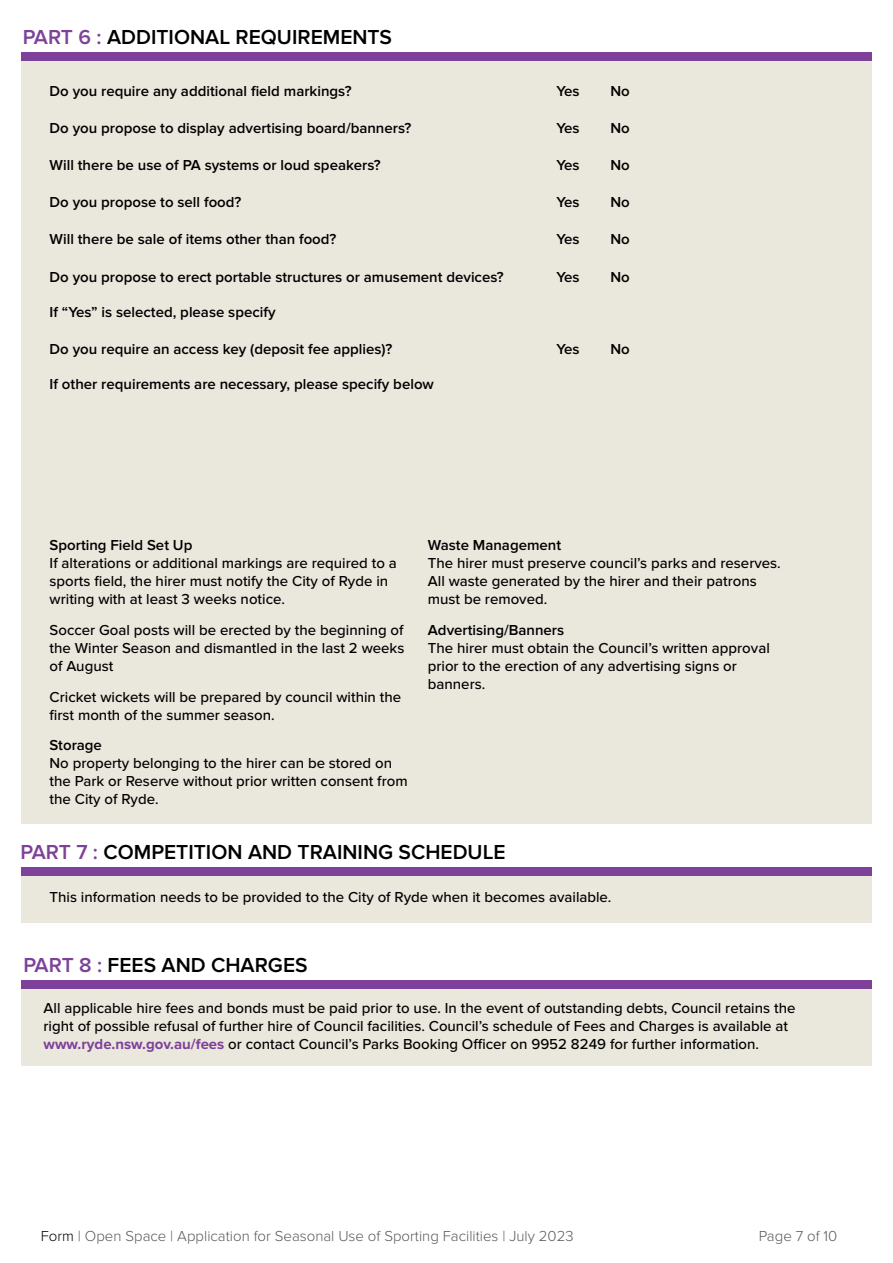
<style>
.page{position:relative;width:893px;height:1263px;background:#fff}
.page>*{position:absolute;margin:0;border:0;box-sizing:border-box;transform-origin:0 0}
.t1{font:600 21px "Proxima Nova";color:#000}
.t2{font:500 15px/18px "Proxima Nova";color:#000}
.t3{font:600 15px "Proxima Nova";color:#000}
.t4{font:300 15px "Proxima Nova";color:#58595b}
.s1{color:#7d4199}
.s2{font-weight:700;color:#7d4199}
.s3{color:#000}
</style>
<div class="page">
<div style="left:21px;top:867px;width:851px;height:56px;background:#eae7dd"></div>
<div style="left:21px;top:53px;width:851px;height:770px;background:#eae7dd"></div>
<div style="left:21px;top:52px;width:851px;height:9px;background:#7d4199"></div>
<div style="left:21px;top:867px;width:851px;height:8px;background:#7d4199"></div>
<div style="left:21px;top:985px;width:851px;height:81px;background:#eae7dd"></div>
<div style="left:21px;top:980px;width:851px;height:9px;background:#7d4199"></div>
<h1 class="t1" style="left:23px;top:25px;width:371px"><span class="s1">PART 6 :</span> ADDITIONAL REQUIREMENTS</h1>
<p class="t3" style="left:50px;top:83px;width:303px">Do you require any additional field markings?</p>
<p class="t3" style="left:556px;top:83px;width:25px">Yes</p>
<p class="t3" style="left:610px;top:83px;width:21px">No</p>
<p class="t3" style="left:50px;top:120px;width:363px">Do you propose to display advertising board/banners?</p>
<p class="t3" style="left:556px;top:120px;width:25px">Yes</p>
<p class="t3" style="left:610px;top:120px;width:21px">No</p>
<p class="t3" style="left:50px;top:157px;width:333px">Will there be use of PA systems or loud speakers?</p>
<p class="t3" style="left:556px;top:157px;width:25px">Yes</p>
<p class="t3" style="left:610px;top:157px;width:21px">No</p>
<p class="t3" style="left:50px;top:194px;width:193px">Do you propose to sell food?</p>
<p class="t3" style="left:556px;top:194px;width:25px">Yes</p>
<p class="t3" style="left:610px;top:194px;width:21px">No</p>
<p class="t3" style="left:50px;top:231px;width:288px">Will there be sale of items other than food?</p>
<p class="t3" style="left:556px;top:231px;width:25px">Yes</p>
<p class="t3" style="left:610px;top:231px;width:21px">No</p>
<p class="t3" style="left:50px;top:268px;width:456px">Do you propose to erect portable structures or amusement devices?</p>
<p class="t3" style="left:556px;top:268px;width:25px">Yes</p>
<p class="t3" style="left:610px;top:268px;width:21px">No</p>
<p class="t3" style="left:50px;top:303px;width:228px">If “Yes” is selected, please specify</p>
<p class="t3" style="left:50px;top:340px;width:344px">Do you require an access key (deposit fee applies)?</p>
<p class="t3" style="left:556px;top:340px;width:25px">Yes</p>
<p class="t3" style="left:610px;top:340px;width:21px">No</p>
<p class="t3" style="left:50px;top:375px;width:386px">If other requirements are necessary, please specify below</p>
<p class="t3" style="left:50px;top:536px;width:144px">Sporting Field Set Up</p>
<p class="t2" style="left:50px;top:555px;width:349px">If alterations or additional markings are required to a sports field, the hirer must notify the City of Ryde in writing with at least 3 weeks notice.</p>
<p class="t2" style="left:50px;top:621px;width:356px;text-align:justify">Soccer Goal posts will be erected by the beginning of the Winter Season and dismantled in the last 2 weeks of August</p>
<p class="t2" style="left:50px;top:688px;width:353px">Cricket wickets will be prepared by council within the first month of the summer season.</p>
<p class="t3" style="left:50px;top:737px;width:54px">Storage</p>
<p class="t2" style="left:50px;top:755px;width:360px">No property belonging to the hirer can be stored on the Park or Reserve without prior written consent from the City of Ryde.</p>
<p class="t3" style="left:428px;top:536px;width:135px">Waste Management</p>
<p class="t2" style="left:428px;top:554px;width:354px">The hirer must preserve council’s parks and reserves.<br>All waste generated by the hirer and their patrons must be removed.</p>
<p class="t3" style="left:428px;top:621px;width:138px">Advertising/Banners</p>
<p class="t2" style="left:428px;top:639px;width:343px">The hirer must obtain the Council’s written approval prior to the erection of any advertising signs or banners.</p>
<h1 class="t1" style="left:21px;top:839px;width:487px"><span class="s1">PART 7 :</span> COMPETITION AND TRAINING SCHEDULE</h1>
<p class="t2" style="left:50px;top:888px;width:563px">This information needs to be provided to the City of Ryde when it becomes available.</p>
<h1 class="t1" style="left:23px;top:953px;width:286px"><span class="s1">PART 8 :</span> FEES AND CHARGES</h1>
<p class="t2" style="left:44px;top:999px;width:753px">All applicable hire fees and bonds must be paid prior to use. In the event of outstanding debts, Council retains the right of possible refusal of further hire of Council facilities. Council’s schedule of Fees and Charges is available at <span class="s2">www.ryde.nsw.gov.au/fees</span> or contact Council’s Parks Booking Officer on 9952 8249 for further information.</p>
<p class="t4" style="left:41px;top:1227px;width:534px"><span class="s3">Form</span> | Open Space | Application for Seasonal Use of Sporting Facilities | July 2023</p>
<p class="t4" style="left:759px;top:1227px;width:80px">Page 7 of 10</p>
</div>
